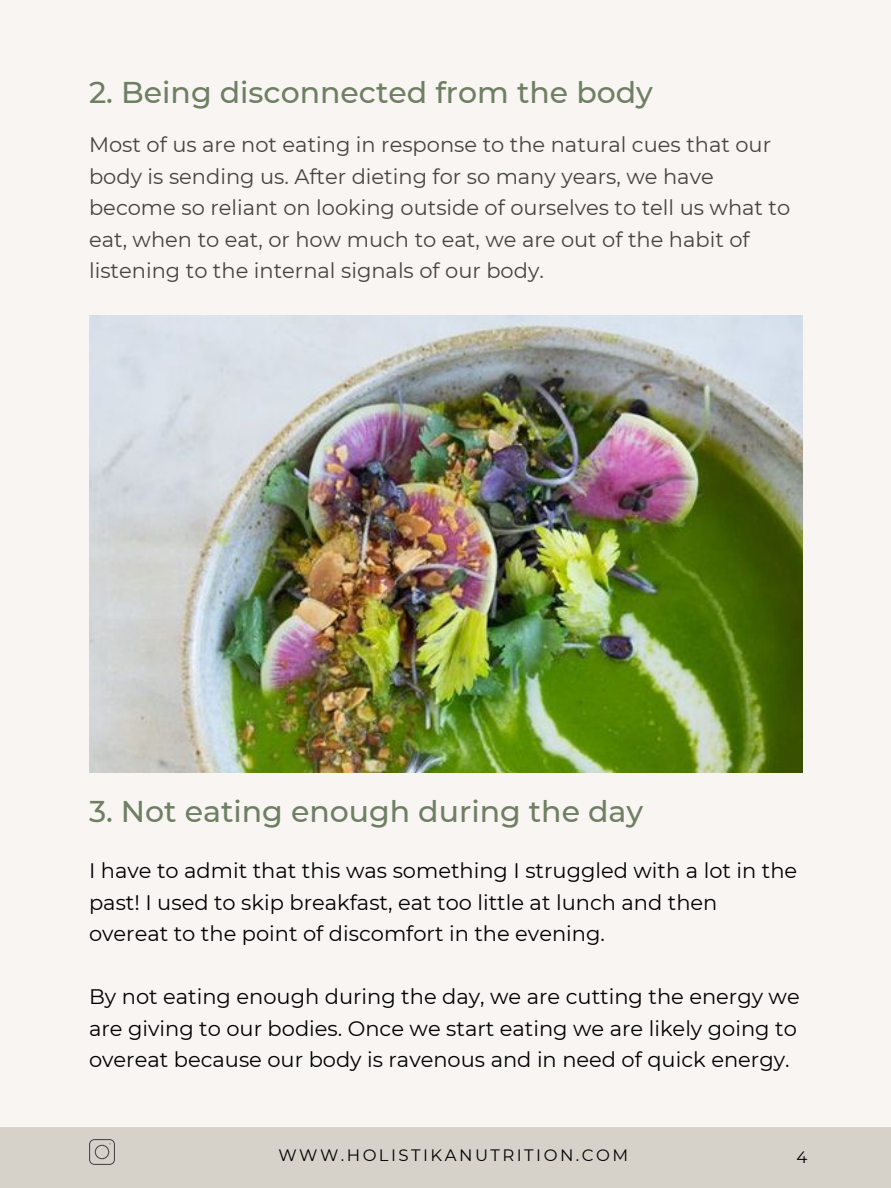
<style>
.page{position:relative;width:891px;height:1188px;background:#f8f5f2}
.page>*{position:absolute;margin:0;border:0;box-sizing:border-box;transform-origin:0 0}
.t1{font:500 30px "Montserrat";color:#6f7f64}
.t2{font:21px/31.5px "Montserrat";color:#000}
.t3{font:21px/31.5px "Montserrat";color:#444440}
.t4{font:16.5px "Montserrat";letter-spacing:.15em;color:#000}
</style>
<div class="page">
<div style="left:0;top:1127px;width:891px;height:61px;background:#d6d1c9"></div>
<svg style="left:89px;top:1139px;width:26px;height:26px"></svg>
<img style="left:89px;top:315px;width:713px;height:457px">
<p class="t1" style="left:89px;top:74px;width:565px">2. Being disconnected from the body</p>
<p class="t3" style="left:89px;top:129px;width:703px">Most of us are not eating in response to the natural cues that our body is sending us. After dieting for so many years, we have become so reliant on looking outside of ourselves to tell us what to eat, when to eat, or how much to eat, we are out of the habit of listening to the internal signals of our body.</p>
<p class="t1" style="left:89px;top:793px;width:556px">3. Not eating enough during the day</p>
<p class="t2" style="left:89px;top:855px;width:710px">I have to admit that this was something I struggled with a lot in the past! I used to skip breakfast, eat too little at lunch and then overeat to the point of discomfort in the evening.</p>
<p class="t2" style="left:89px;top:981px;width:712px">By not eating enough during the day, we are cutting the energy we are giving to our bodies. Once we start eating we are likely going to overeat because our body is ravenous and in need of quick energy.</p>
<p class="t4" style="left:278px;top:1145px;width:351px">WWW.HOLISTIKANUTRITION.COM</p>
<p class="t4" style="left:796px;top:1147px;width:12px">4</p>
</div>
